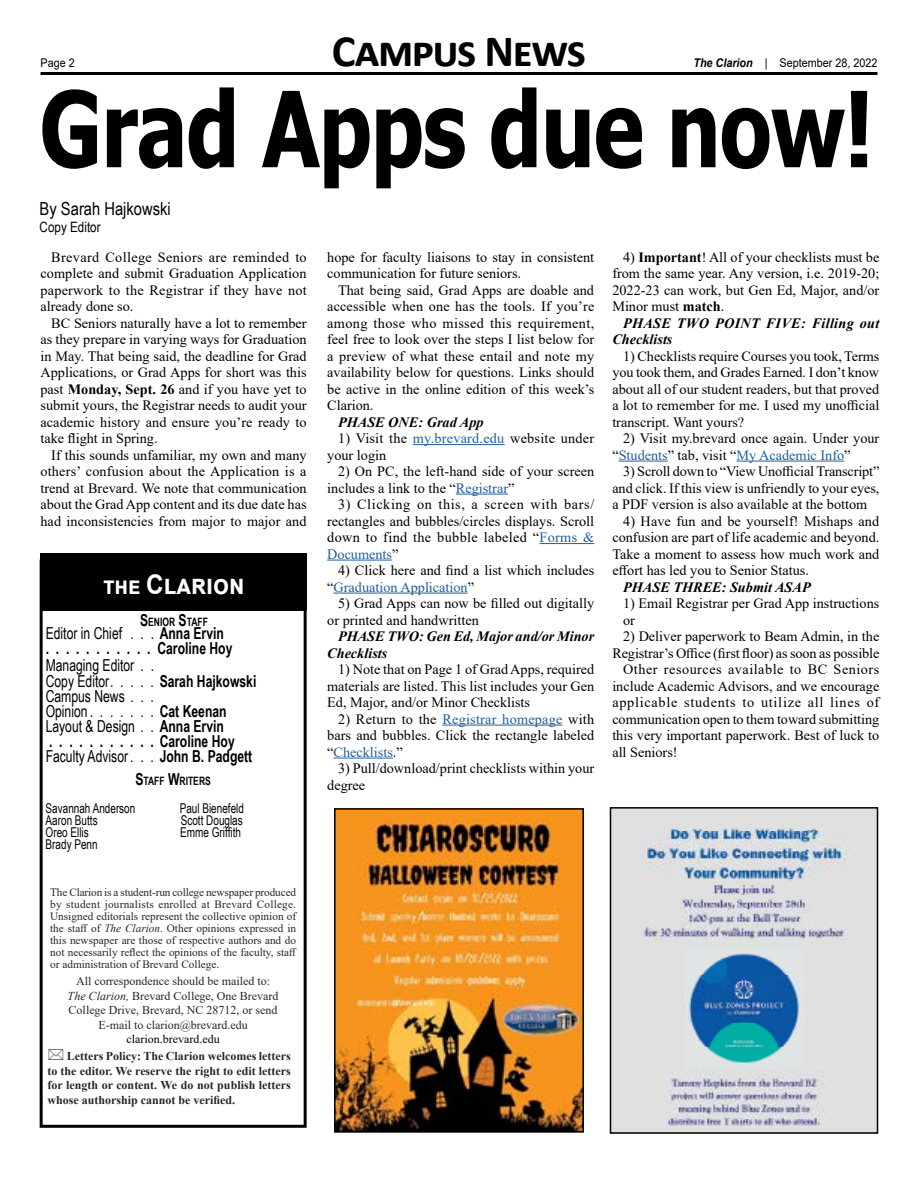
<style>
.page{position:relative;width:918px;height:1188px;background:#fff}
.page>*{position:absolute;margin:0;border:0;box-sizing:border-box;transform-origin:0 0}
.t1{font:700 105px "Tahoma";letter-spacing:-.01em;color:#000;scale:.8 1}
.t2{font:700 45px "Calibri";letter-spacing:-.03em;color:#000}
.t3{font:700 27px "Arial";letter-spacing:.025em;color:#fff;scale:.9 1}
.t4{font:18px "Arial Narrow";color:#000}
.t5{font:16.5px/15px "Arial Narrow";color:#000;scale:.9 1}
.t6{font:700 16.5px/15px "Arial Narrow";color:#000;scale:.9 1}
.t7{font:14.25px/16.5px "Times New Roman";color:#000;text-align:justify}
.t8{font:italic 700 14.25px/16.5px "Times New Roman";color:#000}
.t9{font:italic 700 14.25px/16.5px "Times New Roman";letter-spacing:.02em;color:#000}
.t10{font:14.25px "Times New Roman";letter-spacing:.05em;color:#000}
.t11{font:14.25px "Times New Roman";letter-spacing:.035em;color:#000}
.t12{font:14.25px "Arial Narrow";color:#000}
.t13{font:13.5px "Arial Narrow";color:#000;scale:.9 1}
.t14{font:700 12px/14.4px "Times New Roman";color:#292526;text-align:justify}
.t15{font:12px/14.4px "Times New Roman";color:#292526;text-align:center}
.t16{font:12px "Arial";color:#000;scale:.9 1}
.t17{font:12px "Times New Roman";color:#000}
.t18{font:700 11.55px "Arial Narrow";color:#000;scale:.9 1}
.t19{font:11.25px/12px "Times New Roman";color:#292526;text-align:justify}
.s1{font-weight:700;font-style:italic}
.s2{font-weight:700}
.s3{color:#215e9e}
.s4{font-size:24px}
.s5{font-size:16.5px}
.s6{font-weight:400}
.s7{font-style:italic}
</style>
<div class="page">
<hr style="left:40px;top:72px;width:838px;height:3px;background:#000">
<div style="left:40px;top:559px;width:267px;height:569px;border:3px solid #000"></div>
<div style="left:40px;top:553px;width:267px;height:58px;background:#000"></div>
<hr style="left:413px;top:444px;width:92px;height:1px;background:#215e9e">
<hr style="left:456px;top:494px;width:52px;height:1px;background:#215e9e">
<hr style="left:539px;top:543px;width:55px;height:1px;background:#215e9e">
<hr style="left:327px;top:560px;width:65px;height:1px;background:#215e9e">
<hr style="left:334px;top:593px;width:134px;height:1px;background:#215e9e">
<hr style="left:442px;top:725px;width:121px;height:1px;background:#215e9e">
<hr style="left:334px;top:758px;width:59px;height:1px;background:#215e9e">
<hr style="left:619px;top:461px;width:49px;height:1px;background:#215e9e">
<hr style="left:737px;top:461px;width:107px;height:1px;background:#215e9e">
<img style="left:613px;top:810px;width:262px;height:321px">
<div style="left:610px;top:807px;width:268px;height:327px;border:2px solid #000"></div>
<img style="left:337px;top:811px;width:244px;height:319px">
<div style="left:334px;top:808px;width:250px;height:325px;border:2px solid #000"></div>
<p class="t16" style="left:40px;top:55px;width:40px">Page 2</p>
<h2 class="t2" style="left:332px;top:20px;width:256px">Campus News</h2>
<p class="t16" style="left:693px;top:55px;width:206px"><span class="s1">The Clarion</span> | September 28, 2022</p>
<h1 class="t1" style="left:40px;top:55px;width:1044px">Grad Apps due now!</h1>
<p class="t4" style="left:40px;top:196px;width:133px">By Sarah Hajkowski</p>
<p class="t12" style="left:40px;top:216px;width:63px">Copy Editor</p>
<p class="t7" style="left:40px;top:248px;width:268px;text-indent:11px">Brevard College Seniors are reminded to complete and submit Graduation Application paperwork to the Registrar if they have not already done so.</p>
<p class="t7" style="left:40px;top:314px;width:268px;text-indent:11px">BC Seniors naturally have a lot to remember as they prepare in varying ways for Graduation in May. That being said, the deadline for Grad Applications, or Grad Apps for short was this past <span class="s2">Monday, Sept. 26</span> and if you have yet to submit yours, the Registrar needs to audit your academic history and ensure you’re ready to take flight in Spring.</p>
<p class="t7" style="left:40px;top:446px;width:268px;text-indent:11px">If this sounds unfamiliar, my own and many others’ confusion about the Application is a trend at Brevard. We note that communication about the Grad App content and its due date has had inconsistencies from major to major and</p>
<p class="t7" style="left:327px;top:248px;width:268px">hope for faculty liaisons to stay in consistent communication for future seniors.</p>
<p class="t7" style="left:327px;top:281px;width:269px;text-indent:11px">That being said, Grad Apps are doable and accessible when one has the tools. If you’re among those who missed this requirement, feel free to look over the steps I list below for a preview of what these entail and note my availability below for questions. Links should be active in the online edition of this week’s Clarion.</p>
<p class="t8" style="left:338px;top:413px;width:147px">PHASE ONE: Grad App</p>
<p class="t7" style="left:327px;top:430px;width:269px;text-indent:11px">1) Visit the <span class="s3">my.brevard.edu</span> website under your login</p>
<p class="t7" style="left:327px;top:463px;width:269px;text-indent:11px">2) On PC, the left-hand side of your screen includes a link to the “<span class="s3">Registrar</span>”</p>
<p class="t7" style="left:327px;top:496px;width:269px;text-indent:11px">3) Clicking on this, a screen with bars/ rectangles and bubbles/circles displays. Scroll down to find the bubble labeled “<span class="s3">Forms &amp; Documents</span>”</p>
<p class="t7" style="left:327px;top:562px;width:269px;text-indent:11px">4) Click here and find a list which includes “<span class="s3">Graduation Application</span>”</p>
<p class="t7" style="left:327px;top:595px;width:269px;text-indent:11px">5) Grad Apps can now be filled out digitally or printed and handwritten</p>
<p class="t8" style="left:327px;top:628px;width:269px;text-indent:11px">PHASE TWO: Gen Ed, Major and/or Minor<br>Checklists</p>
<p class="t7" style="left:327px;top:661px;width:269px;text-indent:11px">1) Note that on Page 1 of Grad Apps, required materials are listed. This list includes your Gen Ed, Major, and/or Minor Checklists</p>
<p class="t7" style="left:327px;top:710px;width:269px;text-indent:11px">2) Return to the <span class="s3">Registrar homepage</span> with bars and bubbles. Click the rectangle labeled “<span class="s3">Checklists</span>.”</p>
<p class="t7" style="left:327px;top:760px;width:268px;text-indent:11px">3) Pull/download/print checklists within your degree</p>
<p class="t7" style="left:612px;top:248px;width:269px;text-indent:11px">4) <span class="s2">Important</span>! All of your checklists must be from the same year. Any version, i.e. 2019-20; 2022-23 can work, but Gen Ed, Major, and/or Minor must <span class="s2">match</span>.</p>
<p class="t9" style="left:612px;top:314px;width:269px;text-indent:11px">PHASE TWO POINT FIVE: Filling out<br>Checklists</p>
<p class="t7" style="left:612px;top:347px;width:269px;text-indent:11px">1) Checklists require Courses you took, Terms you took them, and Grades Earned. I don’t know about all of our student readers, but that proved a lot to remember for me. I used my unofficial transcript. Want yours?</p>
<p class="t7" style="left:612px;top:430px;width:269px;text-indent:11px">2) Visit my.brevard once again. Under your “<span class="s3">Students</span>” tab, visit “<span class="s3">My Academic Info</span>”</p>
<p class="t7" style="left:612px;top:463px;width:269px;text-indent:11px">3) Scroll down to “View Unofficial Transcript” and click. If this view is unfriendly to your eyes, a PDF version is also available at the bottom</p>
<p class="t7" style="left:612px;top:512px;width:269px;text-indent:11px">4) Have fun and be yourself! Mishaps and confusion are part of life academic and beyond.<br>Take a moment to assess how much work and effort has led you to Senior Status.</p>
<p class="t8" style="left:623px;top:578px;width:189px">PHASE THREE: Submit ASAP</p>
<p class="t7" style="left:623px;top:595px;width:258px">1) Email Registrar per Grad App instructions or</p>
<p class="t7" style="left:623px;top:628px;width:258px">2) Deliver paperwork to Beam Admin, in the</p>
<p class="t7" style="left:612px;top:644px;width:269px">Registrar’s Office (first floor) as soon as possible</p>
<p class="t11" style="left:623px;top:659px;width:258px">Other resources available to BC Seniors</p>
<p class="t7" style="left:612px;top:677px;width:269px">include Academic Advisors, and we encourage</p>
<p class="t10" style="left:612px;top:692px;width:269px">applicable students to utilize all lines of</p>
<p class="t7" style="left:612px;top:710px;width:268px">communication open to them toward submitting</p>
<p class="t7" style="left:612px;top:727px;width:268px">this very important paperwork. Best of luck to</p>
<p class="t7" style="left:612px;top:743px;width:67px">all Seniors!</p>
<h3 class="t3" style="left:103px;top:565px;width:158px"><span class="s4">the</span> Clarion</h3>
<p class="t18" style="left:140px;top:613px;width:77px"><span class="s5">S</span>ENIOR <span class="s5">S</span>TAFF</p>
<p class="t5" style="left:46px;top:625px;width:86px">Editor in Chief</p>
<p class="t6" style="left:46px;top:625px;width:209px;text-indent:114px">Anna Ervin<br>. . . . . . . . . . . Caroline Hoy</p>
<p class="t5" style="left:46px;top:656px;width:236px;line-height:16.5px">Managing Editor<br>Copy Editor . . . . . <span class="s2">Sarah Hajkowski</span></p>
<p class="t5" style="left:46px;top:688px;width:203px">Campus News<br>Opinion . . . . . . . <span class="s2">Cat Keenan<br></span>Layout &amp; Design</p>
<p class="t6" style="left:46px;top:718px;width:231px;text-indent:114px">Anna Ervin<br>. . . . . . . . . . . Caroline Hoy<br><span class="s6">Faculty Advisor . . .</span> John B. Padgett</p>
<p class="t18" style="left:135px;top:772px;width:84px"><span class="s5">S</span>TAFF <span class="s5">W</span>RITERS</p>
<p class="t13" style="left:46px;top:798px;width:101px">Savannah Anderson</p>
<p class="t13" style="left:180px;top:798px;width:73px">Paul Bienefeld</p>
<p class="t13" style="left:46px;top:810px;width:59px">Aaron Butts</p>
<p class="t13" style="left:181px;top:810px;width:70px">Scott Douglas</p>
<p class="t13" style="left:46px;top:822px;width:49px">Oreo Ellis</p>
<p class="t13" style="left:180px;top:822px;width:69px">Emme Griffith</p>
<p class="t13" style="left:46px;top:834px;width:59px">Brady Penn</p>
<p class="t19" style="left:50px;top:886px;width:248px">The Clarion is a student-run college newspaper produced by student journalists enrolled at Brevard College.<br>Unsigned editorials represent the collective opinion of the staff of <span class="s7">The Clarion</span>. Other opinions expressed in this newspaper are those of respective authors and do not necessarily reflect the opinions of the faculty, staff or administration of Brevard College.</p>
<p class="t15" style="left:68px;top:974px;width:212px">All correspondence should be mailed to:<br><span class="s7">The Clarion,</span> Brevard College, One Brevard College Drive, Brevard, NC 28712, or send E-mail to clarion@brevard.edu</p>
<p class="t17" style="left:127px;top:1030px;width:95px">clarion.brevard.edu</p>
<p class="t14" style="left:47px;top:1049px;width:245px;text-indent:19px">Letters Policy: The Clarion welcomes letters to the editor. We reserve the right to edit letters for length or content. We do not publish letters whose authorship cannot be verified.</p>
</div>
